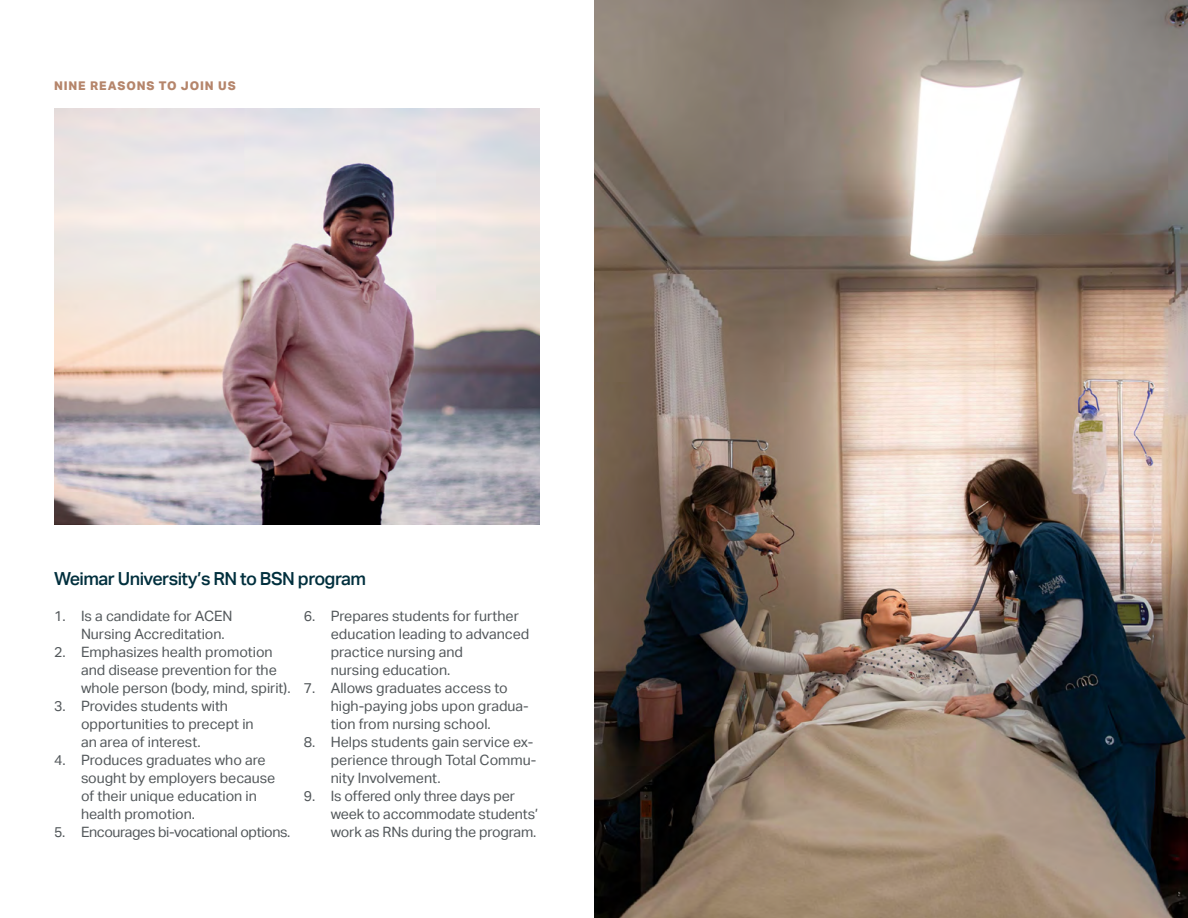
<style>
.page{position:relative;width:1188px;height:918px;background:#fff}
.page>*{position:absolute;margin:0;border:0;box-sizing:border-box;transform-origin:0 0}
.t1{font:500 18px "Aktiv Grotesk";letter-spacing:-.03em;color:#002f3d}
.t2{font:14.25px/18px "Aktiv Grotesk";color:#52575a}
.t3{font:14.25px "Aktiv Grotesk";letter-spacing:-.025em;color:#52575a}
.t4{font:800 12px "Aktiv Grotesk";letter-spacing:.075em;color:#b5856b}
</style>
<div class="page">
<img style="left:594px;top:0;width:594px;height:918px">
<img style="left:54px;top:108px;width:486px;height:416px">
<p class="t4" style="left:54px;top:78px;width:183px">NINE REASONS TO JOIN US</p>
<p class="t1" style="left:54px;top:568px;width:314px">Weimar University’s RN to BSN program</p>
<p class="t2" style="left:81px;top:607px;width:153px;text-indent:-27px">1. Is a candidate for ACEN<br>Nursing Accreditation.</p>
<p class="t2" style="left:81px;top:643px;width:211px;text-indent:-27px">2. Emphasizes health promotion and disease prevention for the whole person (body, mind, spirit).</p>
<p class="t2" style="left:81px;top:697px;width:174px;text-indent:-27px">3. Provides students with opportunities to precept in an area of interest.</p>
<p class="t2" style="left:81px;top:751px;width:196px;text-indent:-27px">4. Produces graduates who are sought by employers because of their unique education in health promotion.</p>
<p class="t3" style="left:54px;top:824px;width:238px">5. Encourages bi-vocational options.</p>
<p class="t2" style="left:331px;top:607px;width:200px;text-indent:-27px">6. Prepares students for further education leading to advanced practice nursing and<br>nursing education.</p>
<p class="t2" style="left:331px;top:679px;width:200px;text-indent:-27px">7. Allows graduates access to high-paying jobs upon gradua&shy;tion from nursing school.</p>
<p class="t2" style="left:331px;top:733px;width:207px;text-indent:-27px">8. Helps students gain service ex&shy;perience through Total Commu&shy;nity Involvement.</p>
<p class="t2" style="left:331px;top:787px;width:209px;text-indent:-27px">9. Is offered only three days per week to accommodate students’ work as RNs during the program.</p>
</div>
